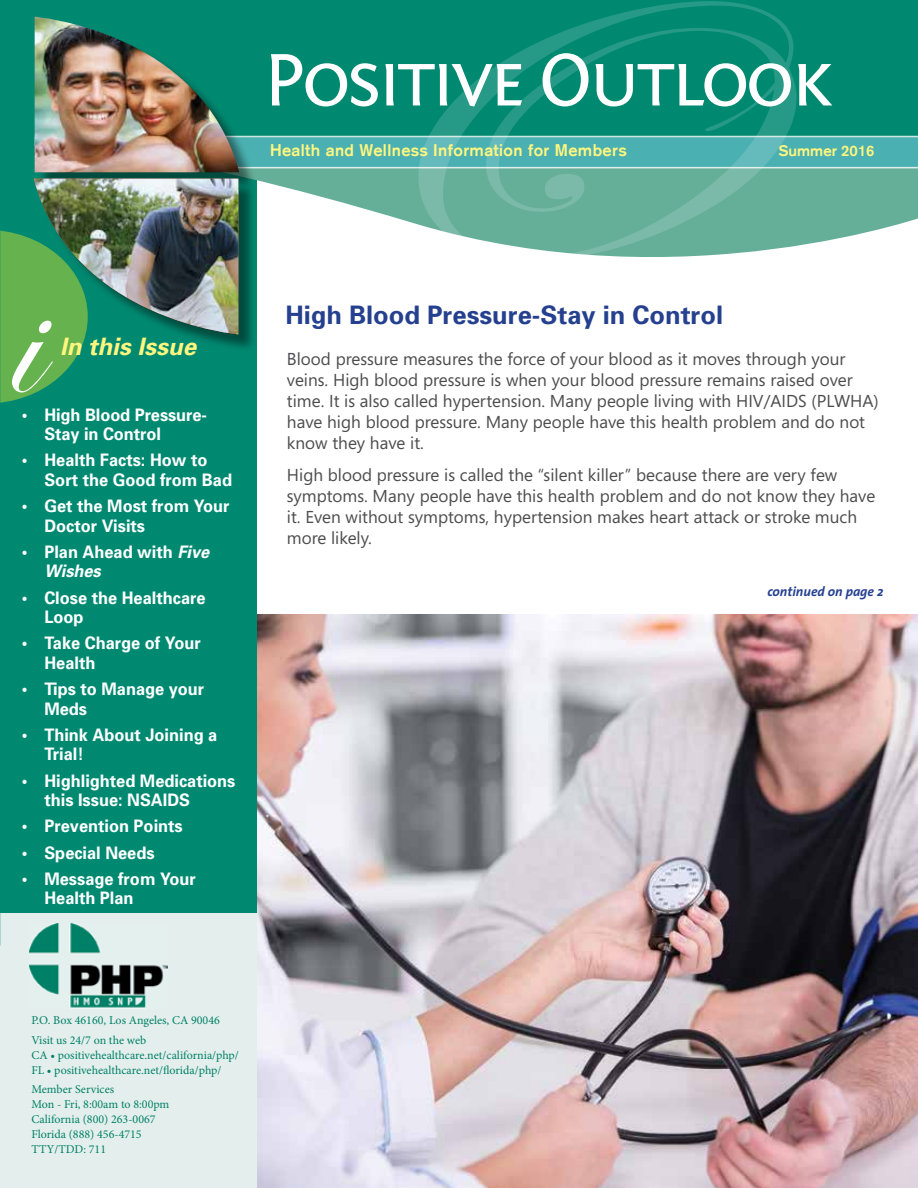
<style>
.page{position:relative;width:918px;height:1188px;background:#fff}
.page>*{position:absolute;margin:0;border:0;box-sizing:border-box;transform-origin:0 0}
.t1{font:78px "Fontin Sans Small Caps";letter-spacing:-.05em;color:#fff}
.t2{font:700 25.5px "Univers";color:#25408f}
.t3{font:italic 700 24px "Univers";color:#fff67e}
.t4{font:17.25px/21px "Segoe";color:#4d4d4f}
.t5{font:700 17.25px/19.5px "Univers";color:#fff;scale:.95 1}
.t6{font:700 16.5px "Akzidenz Grotesk";letter-spacing:.025em;color:#fff67e}
.t7{font:700 15px "Akzidenz Grotesk";color:#fff67e}
.t8{font:italic 700 13.5px "The Sans";color:#25408f}
.t9{font:12px/15px "Minion Pro";color:#008066}
.s1{font-style:italic}
</style>
<div class="page">
<img style="left:256px;top:615px;width:662px;height:573px">
<div style="left:0;top:135px;width:256px;height:810px;background:#008971"></div>
<div style="left:0;top:914px;width:256px;height:274px;background:#e4efed"></div>
<svg style="left:34px;top:137px;width:884px;height:109px;fill:#65af99"></svg>
<div style="left:0;top:0;width:918px;height:137px;background:#008971"></div>
<svg style="left:257px;top:136px;width:661px;height:32px"></svg>
<div style="left:37px;top:19px;width:220px;height:172px;background:#000;opacity:.45"></div>
<img style="left:35px;top:17px;width:204px;height:155px">
<svg style="left:418px;top:1px;width:379px;height:256px"></svg>
<div style="left:37px;top:181px;width:220px;height:172px;background:#000;opacity:.45"></div>
<svg style="left:0;top:179px;width:238px;height:224px"></svg>
<img style="left:34px;top:179px;width:204px;height:155px">
<img style="left:30px;top:924px;width:138px;height:85px">
<h1 class="t1" style="left:263px;top:37px;width:571px">Positive Outlook</h1>
<p class="t6" style="left:270px;top:140px;width:358px">Health and Wellness Information for Members</p>
<p class="t7" style="left:779px;top:142px;width:97px">Summer 2016</p>
<h3 class="t3" style="left:60px;top:331px;width:138px">In this Issue</h3>
<p class="t5" style="left:44px;top:404px;width:173px;text-indent:-23px">• High Blood Pressure-<br>Stay in Control</p>
<p class="t5" style="left:44px;top:450px;width:199px;text-indent:-23px">• Health Facts: How to<br>Sort the Good from Bad</p>
<p class="t5" style="left:44px;top:496px;width:196px;text-indent:-23px">• Get the Most from Your<br>Doctor Visits</p>
<p class="t5" style="left:44px;top:541px;width:175px;text-indent:-23px">• Plan Ahead with <span class="s1">Five<br>Wishes</span></p>
<p class="t5" style="left:44px;top:587px;width:171px;text-indent:-23px">• Close the Healthcare<br>Loop</p>
<p class="t5" style="left:44px;top:633px;width:166px;text-indent:-23px">• Take Charge of Your<br>Health</p>
<p class="t5" style="left:44px;top:679px;width:170px;text-indent:-23px">• Tips to Manage your<br>Meds</p>
<p class="t5" style="left:44px;top:724px;width:184px;text-indent:-23px">• Think About Joining a<br>Trial!</p>
<p class="t5" style="left:44px;top:770px;width:203px;text-indent:-23px">• Highlighted Medications this Issue: NSAIDS</p>
<p class="t5" style="left:22px;top:816px;width:171px">• Prevention Points</p>
<p class="t5" style="left:22px;top:842px;width:141px">• Special Needs</p>
<p class="t5" style="left:44px;top:868px;width:161px;text-indent:-23px">• Message from Your<br>Health Plan</p>
<p class="t9" style="left:31px;top:1011px;width:190px;line-height:19.5px">P.O. Box 46160, Los Angeles, CA 90046<br>Visit us 24/7 on the web</p>
<p class="t9" style="left:31px;top:1048px;width:209px">CA • positivehealthcare.net/california/php/<br>FL • positivehealthcare.net/florida/php/</p>
<p class="t9" style="left:31px;top:1081px;width:140px">Member Services<br>Mon - Fri, 8:00am to 8:00pm<br>California (800) 263-0067<br>Florida (888) 456-4715<br>TTY/TDD: 711</p>
<h2 class="t2" style="left:285px;top:299px;width:439px">High Blood Pressure-Stay in Control</h2>
<p class="t4" style="left:287px;top:348px;width:593px">Blood pressure measures the force of your blood as it moves through your veins. High blood pressure is when your blood pressure remains raised over time. It is also called hypertension. Many people living with HIV/AIDS (PLWHA) have high blood pressure. Many people have this health problem and do not know they have it.</p>
<p class="t4" style="left:287px;top:464px;width:590px">High blood pressure is called the “silent killer” because there are very few symptoms. Many people have this health problem and do not know they have it. Even without symptoms, hypertension makes heart attack or stroke much more likely.</p>
<p class="t8" style="left:767px;top:580px;width:118px">continued on page 2</p>
</div>
